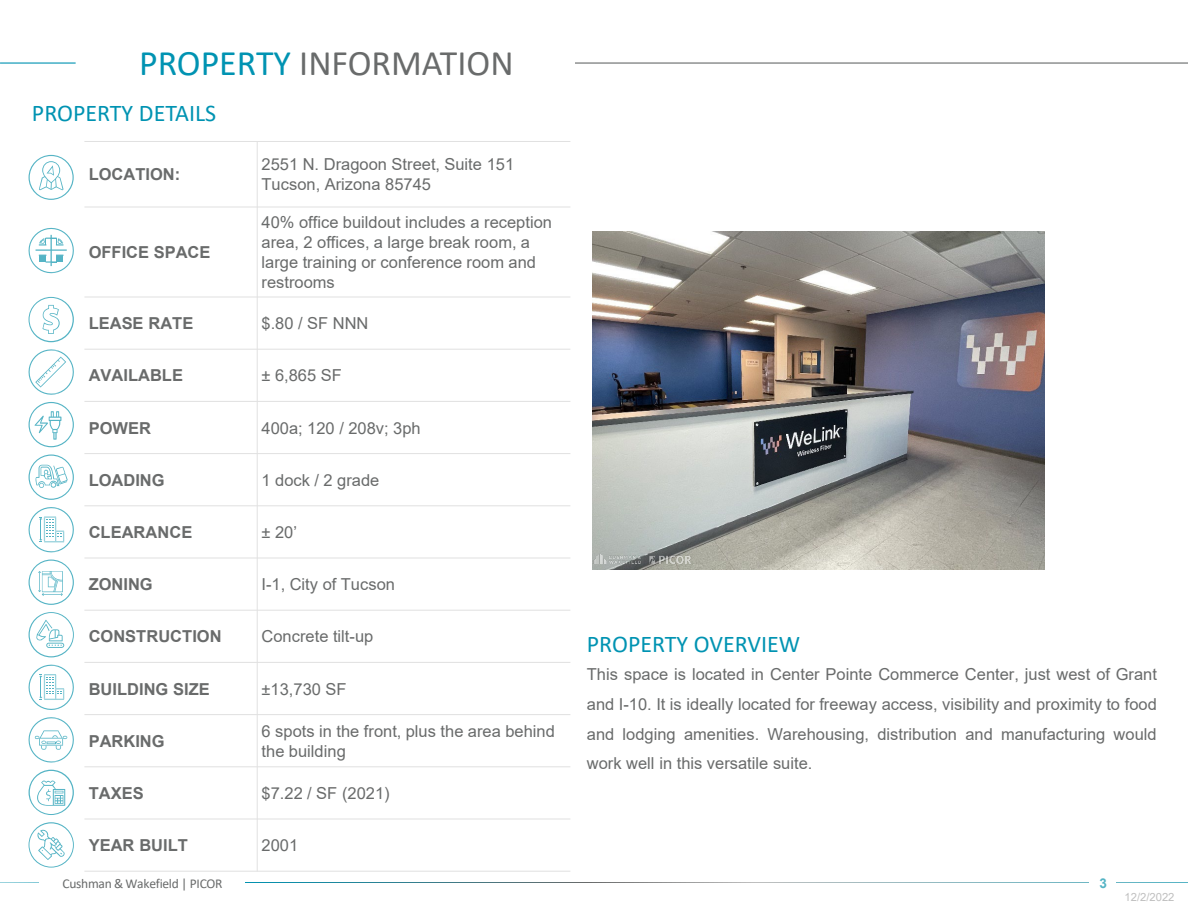
<style>
.page{position:relative;width:1188px;height:918px;background:#fff}
.page>*{position:absolute;margin:0;border:0;box-sizing:border-box;transform-origin:0 0}
.t1{font:36px "Calibri";color:#696b6b}
.t2{font:24px "Calibri";color:#0093b2}
.t3{font:16.5px/19.8px "Arial";color:#696b6b}
.t4{font:700 16.5px "Arial";color:#696b6b}
.t5{font:13.5px "Calibri";letter-spacing:-.02em;color:#696b6b}
.t6{font:700 13.5px "Arial";color:#55b4c5}
.t7{font:11.25px "Arial";letter-spacing:-.005em;color:#bfbfbf}
.s1{color:#0093b2}
</style>
<div class="page">
<svg style="left:0;top:882px;width:1188px;height:1px"></svg>
<div style="left:1089px;top:875px;width:27px;height:16px;background:#fff"></div>
<div style="left:39px;top:875px;width:205px;height:17px;background:#fff"></div>
<hr style="left:180px;top:62px;width:1008px;height:2px;background:#696b6b">
<hr style="left:0;top:62px;width:76px;height:2px;background:#0093b2">
<div style="left:78px;top:41px;width:497px;height:44px;background:#fff"></div>
<hr style="left:257px;top:141px;width:1px;height:731px;background:#e1e1e1">
<hr style="left:84px;top:207px;width:486px;height:1px;background:#e1e1e1">
<hr style="left:84px;top:297px;width:486px;height:1px;background:#e1e1e1">
<hr style="left:84px;top:349px;width:486px;height:1px;background:#e1e1e1">
<hr style="left:84px;top:401px;width:486px;height:1px;background:#e1e1e1">
<hr style="left:84px;top:453px;width:486px;height:1px;background:#e1e1e1">
<hr style="left:84px;top:505px;width:486px;height:1px;background:#e1e1e1">
<hr style="left:84px;top:558px;width:486px;height:1px;background:#e1e1e1">
<hr style="left:84px;top:610px;width:486px;height:1px;background:#e1e1e1">
<hr style="left:84px;top:662px;width:486px;height:1px;background:#e1e1e1">
<hr style="left:84px;top:714px;width:486px;height:1px;background:#e1e1e1">
<hr style="left:84px;top:766px;width:486px;height:1px;background:#e1e1e1">
<hr style="left:84px;top:819px;width:486px;height:1px;background:#e1e1e1">
<hr style="left:84px;top:141px;width:486px;height:1px;background:#e1e1e1">
<hr style="left:84px;top:871px;width:486px;height:1px;background:#e1e1e1">
<img style="left:593px;top:231px;width:452px;height:339px">
<svg style="left:29px;top:155px;width:45px;height:45px"></svg>
<svg style="left:29px;top:349px;width:45px;height:46px"></svg>
<svg style="left:29px;top:507px;width:45px;height:45px"></svg>
<svg style="left:29px;top:402px;width:45px;height:45px"></svg>
<svg style="left:29px;top:454px;width:45px;height:46px"></svg>
<svg style="left:29px;top:612px;width:45px;height:45px"></svg>
<svg style="left:29px;top:717px;width:45px;height:46px"></svg>
<svg style="left:29px;top:770px;width:45px;height:45px"></svg>
<svg style="left:29px;top:297px;width:45px;height:45px"></svg>
<svg style="left:29px;top:822px;width:45px;height:46px"></svg>
<svg style="left:29px;top:228px;width:45px;height:45px"></svg>
<svg style="left:29px;top:560px;width:45px;height:45px"></svg>
<svg style="left:29px;top:665px;width:45px;height:45px"></svg>
<img style="left:593px;top:553px;width:98px;height:13px">
<h2 class="t1" style="left:139px;top:38px;width:376px"><span class="s1">PROPERTY</span> INFORMATION</h2>
<p class="t2" style="left:32px;top:96px;width:186px">PROPERTY DETAILS</p>
<p class="t4" style="left:89px;top:163px;width:93px">LOCATION:</p>
<p class="t4" style="left:89px;top:241px;width:123px">OFFICE SPACE</p>
<p class="t3" style="left:262px;top:155px;width:254px">2551 N. Dragoon Street, Suite 151</p>
<p class="t3" style="left:262px;top:174px;width:171px">Tucson, Arizona 85745</p>
<p class="t3" style="left:262px;top:213px;width:292px">40% office buildout includes a reception area, 2 offices, a large break room, a large training or conference room and restrooms</p>
<p class="t4" style="left:89px;top:312px;width:106px">LEASE RATE</p>
<p class="t3" style="left:262px;top:313px;width:108px">$.80 / SF NNN</p>
<p class="t4" style="left:89px;top:364px;width:96px">AVAILABLE</p>
<p class="t3" style="left:262px;top:366px;width:82px">± 6,865 SF</p>
<p class="t4" style="left:89px;top:416px;width:64px">POWER</p>
<p class="t3" style="left:262px;top:418px;width:161px">400a; 120 / 208v; 3ph</p>
<p class="t4" style="left:89px;top:468px;width:77px">LOADING</p>
<p class="t3" style="left:262px;top:470px;width:119px">1 dock / 2 grade</p>
<p class="t4" style="left:89px;top:521px;width:105px">CLEARANCE</p>
<p class="t3" style="left:262px;top:522px;width:37px">± 20’</p>
<p class="t4" style="left:89px;top:573px;width:66px">ZONING</p>
<p class="t3" style="left:262px;top:574px;width:135px">I-1, City of Tucson</p>
<p class="t4" style="left:89px;top:625px;width:134px">CONSTRUCTION</p>
<p class="t3" style="left:262px;top:627px;width:113px">Concrete tilt-up</p>
<p class="t4" style="left:89px;top:677px;width:123px">BUILDING SIZE</p>
<p class="t3" style="left:262px;top:679px;width:86px">±13,730 SF</p>
<p class="t4" style="left:89px;top:729px;width:77px">PARKING</p>
<p class="t3" style="left:262px;top:721px;width:295px">6 spots in the front, plus the area behind the building</p>
<p class="t4" style="left:89px;top:782px;width:56px">TAXES</p>
<p class="t3" style="left:262px;top:783px;width:130px">$7.22 / SF (2021)</p>
<p class="t4" style="left:89px;top:834px;width:101px">YEAR BUILT</p>
<p class="t3" style="left:262px;top:835px;width:38px">2001</p>
<p class="t2" style="left:587px;top:627px;width:215px">PROPERTY OVERVIEW</p>
<p class="t3" style="left:587px;top:660px;width:572px;line-height:29.7px;text-align:justify">This space is located in Center Pointe Commerce Center, just west of Grant and I-10. It is ideally located for freeway access, visibility and proximity to food and lodging amenities. Warehousing, distribution and manufacturing would work well in this versatile suite.</p>
<p class="t5" style="left:62px;top:874px;width:162px">Cushman &amp; Wakefield | PICOR</p>
<p class="t6" style="left:1100px;top:874px;width:9px">3</p>
<p class="t7" style="left:1124px;top:890px;width:51px">12/2/2022</p>
</div>
